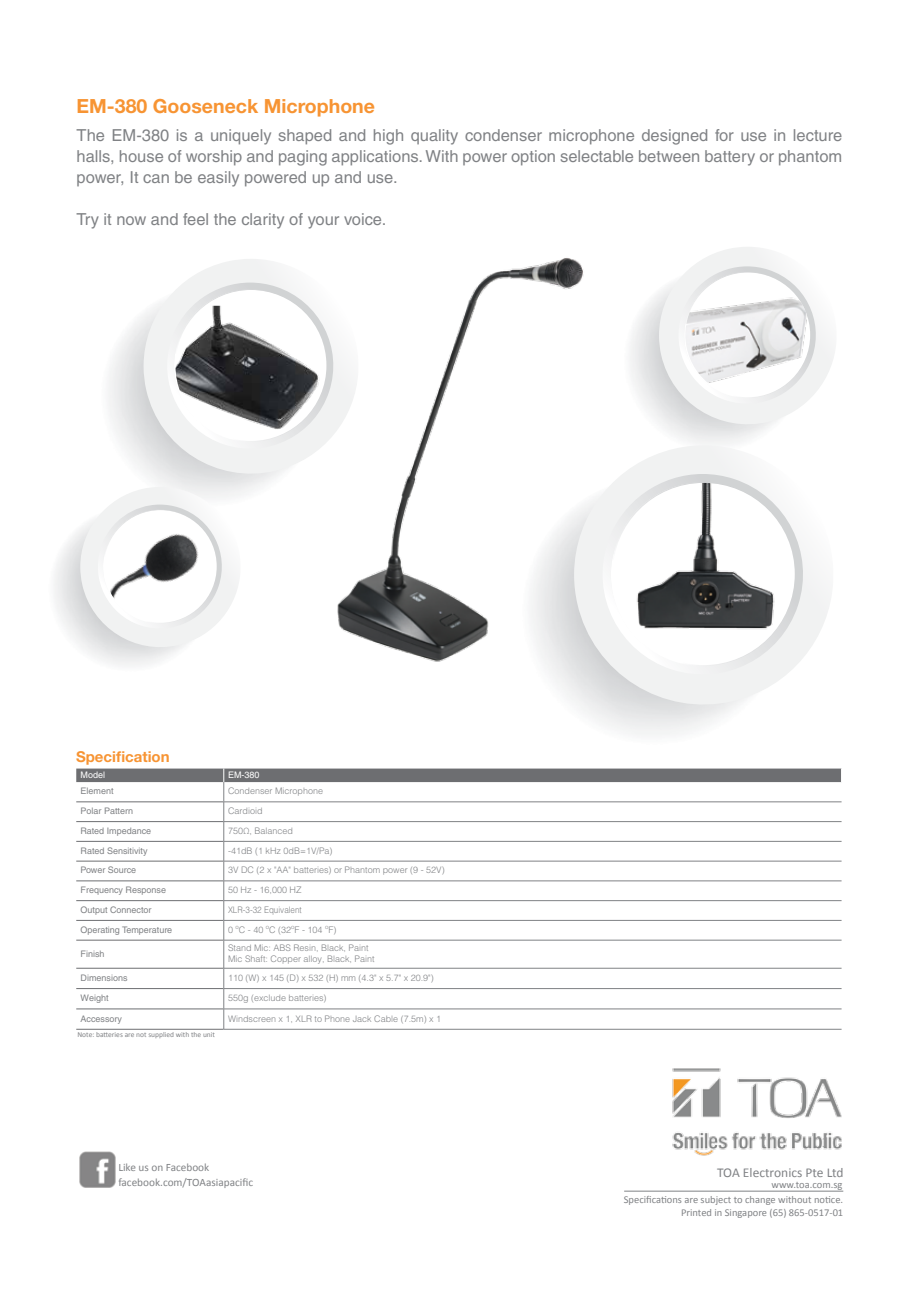
<style>
.page{position:relative;width:919px;height:1289px;background:#fff}
.page>*{position:absolute;margin:0;border:0;box-sizing:border-box;transform-origin:0 0}
.t1{font:700 19.5px "Helvetica Neue LT Std";color:#f79433}
.t2{font:16.5px/21px "Helvetica";color:#808285;text-align:justify}
.t3{font:700 15px "Helvetica Neue LT Std";color:#f79433}
.t4{font:13.5px "Calibri";color:#808285}
.t5{font:11.25px/15px "Calibri";color:#808285}
.t6{font:10.5px/12.6px "Calibri";color:#808285;text-align:right}
.t7{font:300 9px/11.4px "Helvetica LT Std";color:#808285}
.t8{font:9px "Helvetica LT Std";color:#808285}
.t9{font:300 9px "Helvetica LT Std";color:#808285;scale:.9 1}
.t10{font:9px "Helvetica LT Std";color:#fff}
.t11{font:7.5px "Calibri";color:#808285}
</style>
<div class="page">
<svg style="left:659px;top:247px;width:176px;height:186px"></svg>
<img style="left:685px;top:274px;width:125px;height:123px">
<hr style="left:624px;top:1190px;width:219px;height:1px;background:#808285">
<img style="left:79px;top:1151px;width:37px;height:37px">
<img style="left:672px;top:1068px;width:169px;height:88px">
<svg style="left:76px;top:768px;width:766px;height:261px"></svg>
<hr style="left:223px;top:1028px;width:618px;height:1px;background:#808285">
<img style="left:337px;top:258px;width:247px;height:404px">
<img style="left:520px;top:485px;width:197px;height:250px">
<svg style="left:574px;top:445px;width:257px;height:272px"></svg>
<svg style="left:590px;top:471px;width:225px;height:215px"></svg>
<img style="left:612px;top:483px;width:182px;height:182px;border-radius:91px">
<svg style="left:143px;top:259px;width:215px;height:225px"></svg>
<svg style="left:157px;top:280px;width:186px;height:179px"></svg>
<div style="left:175px;top:290px;width:151px;height:151px;background:#fff;border-radius:50%"></div>
<img style="left:175px;top:306px;width:151px;height:135px">
<svg style="left:80px;top:487px;width:160px;height:168px"></svg>
<img style="left:104px;top:510px;width:113px;height:112px;border-radius:56px">
<h1 class="t1" style="left:77px;top:94px;width:300px">EM-380 Gooseneck Microphone</h1>
<p class="t2" style="left:77px;top:125px;width:767px">The EM-380 is a uniquely shaped and high quality condenser microphone designed for use in lecture halls, house of worship and paging applications. With power option selectable between battery or phantom power, It can be easily powered up and use.</p>
<h2 class="t2" style="left:77px;top:209px;width:311px">Try it now and feel the clarity of your voice.</h2>
<h3 class="t3" style="left:76px;top:747px;width:95px">Specification</h3>
<p class="t10" style="left:80px;top:769px;width:26px">Model</p>
<p class="t10" style="left:228px;top:769px;width:33px">EM-380</p>
<p class="t8" style="left:80px;top:786px;width:35px">Element</p>
<p class="t7" style="left:228px;top:785px;width:97px">Condenser Microphone</p>
<p class="t8" style="left:80px;top:805px;width:54px">Polar Pattern</p>
<p class="t7" style="left:228px;top:805px;width:36px">Cardioid</p>
<p class="t8" style="left:80px;top:825px;width:72px">Rated Impedance</p>
<p class="t7" style="left:228px;top:825px;width:67px">750Ω, Balanced</p>
<p class="t8" style="left:80px;top:845px;width:69px">Rated Sensitivity</p>
<p class="t7" style="left:228px;top:844px;width:106px">-41dB (1 kHz 0dB=1V/Pa)</p>
<p class="t8" style="left:80px;top:865px;width:57px">Power Source</p>
<p class="t7" style="left:228px;top:864px;width:218px">3V DC (2 x "AA" batteries) or Phantom power (9 - 52V)</p>
<p class="t8" style="left:80px;top:884px;width:87px">Frequency Response</p>
<p class="t7" style="left:228px;top:884px;width:75px">50 Hz - 16,000 HZ</p>
<p class="t8" style="left:80px;top:904px;width:73px">Output Connector</p>
<p class="t9" style="left:228px;top:904px;width:84px">XLR-3-32 Equivalent</p>
<p class="t8" style="left:80px;top:924px;width:93px">Operating Temperature</p>
<p class="t7" style="left:228px;top:923px;width:110px">0 <sup>o</sup>C - 40 <sup>o</sup>C (32<sup>o</sup>F - 104 <sup>o</sup>F)</p>
<p class="t8" style="left:80px;top:948px;width:26px">Finish</p>
<p class="t7" style="left:228px;top:941px;width:148px">Stand Mic: ABS Resin, Black, Paint<br>Mic Shaft: Copper alloy, Black, Paint</p>
<p class="t8" style="left:80px;top:972px;width:49px">Dimensions</p>
<p class="t7" style="left:228px;top:971px;width:207px">110 (W) x 145 (D) x 532 (H) mm (4.3" x 5.7" x 20.9")</p>
<p class="t8" style="left:80px;top:992px;width:30px">Weight</p>
<p class="t7" style="left:228px;top:992px;width:100px">550g (exclude batteries)</p>
<p class="t8" style="left:80px;top:1013px;width:43px">Accessory</p>
<p class="t7" style="left:228px;top:1012px;width:215px">Windscreen x 1, XLR to Phone Jack Cable (7.5m) x 1</p>
<p class="t11" style="left:77px;top:1029px;width:139px">Note: batteries are not supplied with the unit</p>
<p class="t5" style="left:118px;top:1159px;width:136px">Like us on Facebook facebook.com/TOAasiapacific</p>
<h3 class="t4" style="left:717px;top:1163px;width:128px">TOA Electronics Pte Ltd</h3>
<p class="t6" style="left:623px;top:1193px;width:221px">Specifications are subject to change without notice.<br>Printed in Singapore (65) 865-0517-01</p>
<p class="t6" style="left:771px;top:1177px;width:72px">www.toa.com.sg</p>
</div>
